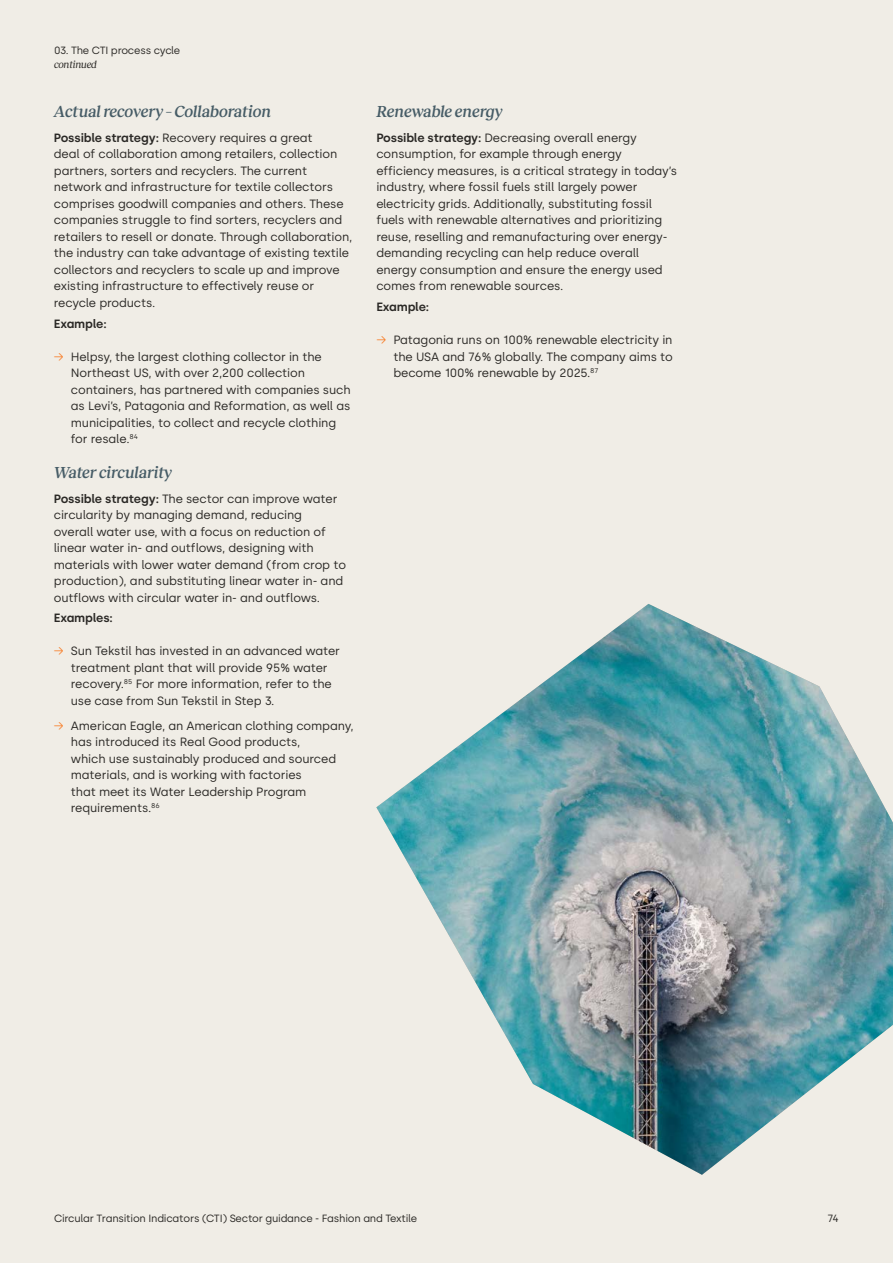
<style>
.page{position:relative;width:893px;height:1263px;background:#f0ede6}
.page>*{position:absolute;margin:0;border:0;box-sizing:border-box;transform-origin:0 0}
.t1{font:italic 500 16.5px "Reckless";letter-spacing:-.02em;color:#465c66}
.t2{font:12px/16.5px "Silka";letter-spacing:-.01em;color:#2a2825}
.t3{font:600 12px "Silka";letter-spacing:-.01em;color:#2a2825}
.t4{font:10.5px "Silka";letter-spacing:-.02em;color:#2a2825}
.t5{font:italic 10.5px "Reckless";letter-spacing:-.03em;color:#2a2825}
.s1{font-weight:600}
.s2{font-weight:300;color:#f8781e}
</style>
<div class="page">
<img style="left:376px;top:604px;width:517px;height:571px">
<p class="t4" style="left:54px;top:44px;width:128px">03. The CTI process cycle</p>
<p class="t5" style="left:54px;top:56px;width:45px">continued</p>
<h1 class="t1" style="left:54px;top:99px;width:219px">Actual recovery – Collaboration</h1>
<p class="t2" style="left:54px;top:129px;width:300px"><span class="s1">Possible strategy:</span> Recovery requires a great<br>deal of collaboration among retailers, collection partners, sorters and recyclers. The current network and infrastructure for textile collectors comprises goodwill companies and others. These companies struggle to find sorters, recyclers and retailers to resell or donate. Through collaboration, the industry can take advantage of existing textile collectors and recyclers to scale up and improve existing infrastructure to effectively reuse or recycle products.</p>
<p class="t3" style="left:54px;top:316px;width:54px">Example:</p>
<p class="t2" style="left:71px;top:348px;width:281px;text-indent:-17px"><span class="s2">→</span> Helpsy, the largest clothing collector in the Northeast US, with over 2,200 collection containers, has partnered with companies such as Levi’s, Patagonia and Reformation, as well as municipalities, to collect and recycle clothing for resale.<sup>84</sup></p>
<h1 class="t1" style="left:54px;top:460px;width:120px">Water circularity</h1>
<p class="t2" style="left:54px;top:490px;width:294px"><span class="s1">Possible strategy:</span> The sector can improve water circularity by managing demand, reducing<br>overall water use, with a focus on reduction of linear water in- and outflows, designing with materials with lower water demand (from crop to production), and substituting linear water in- and outflows with circular water in- and outflows.</p>
<p class="t3" style="left:54px;top:611px;width:61px">Examples:</p>
<p class="t2" style="left:71px;top:643px;width:271px;text-indent:-17px"><span class="s2">→</span> Sun Tekstil has invested in an advanced water treatment plant that will provide 95% water recovery.<sup>85</sup> For more information, refer to the use case from Sun Tekstil in Step 3.</p>
<p class="t2" style="left:71px;top:717px;width:284px;text-indent:-17px"><span class="s2">→</span> American Eagle, an American clothing company, has introduced its Real Good products,<br>which use sustainably produced and sourced materials, and is working with factories<br>that meet its Water Leadership Program requirements.<sup>86</sup></p>
<h1 class="t1" style="left:376px;top:99px;width:128px">Renewable energy</h1>
<p class="t2" style="left:376px;top:129px;width:302px"><span class="s1">Possible strategy:</span> Decreasing overall energy consumption, for example through energy efficiency measures, is a critical strategy in today’s industry, where fossil fuels still largely power electricity grids. Additionally, substituting fossil fuels with renewable alternatives and prioritizing reuse, reselling and remanufacturing over energy&shy;demanding recycling can help reduce overall energy consumption and ensure the energy used comes from renewable sources.</p>
<p class="t3" style="left:376px;top:300px;width:54px">Example:</p>
<p class="t2" style="left:393px;top:332px;width:281px;text-align:justify;text-indent:-17px"><span class="s2">→</span> Patagonia runs on 100% renewable electricity in the USA and 76% globally. The company aims to become 100% renewable by 2025.<sup>87</sup></p>
<p class="t4" style="left:54px;top:1212px;width:365px">Circular Transition Indicators (CTI) Sector guidance - Fashion and Textile</p>
<p class="t4" style="left:827px;top:1212px;width:13px">74</p>
</div>
